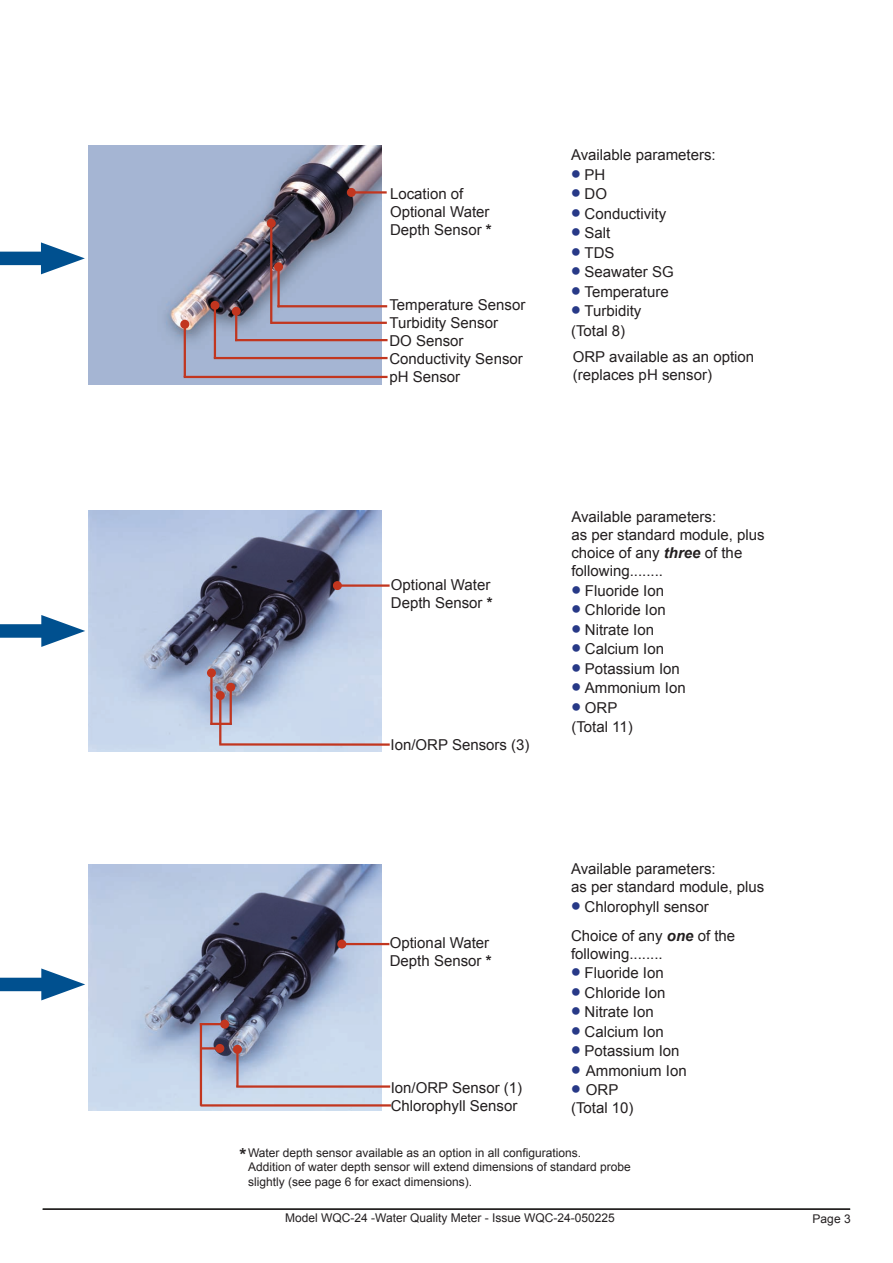
<style>
.page{position:relative;width:893px;height:1263px;background:#fff}
.page>*{position:absolute;margin:0;border:0;box-sizing:border-box;transform-origin:0 0}
.t1{font:700 18px "Arial";color:#231f20}
.t2{font:15px/18px "Arial";color:#231f20}
.t3{font:12px/14.4px "Arial";color:#231f20}
.s1{font-weight:700}
.s2{color:#273987}
.s3{font-weight:700;font-style:italic}
</style>
<div class="page">
<img style="left:88px;top:511px;width:293px;height:241px">
<hr style="left:220px;top:743px;width:169px;height:3px;background:#c2361f">
<hr style="left:211px;top:723px;width:20px;height:2px;background:#c2361f">
<hr style="left:219px;top:695px;width:2px;height:49px;background:#c2361f">
<div style="left:216px;top:691px;width:9px;height:9px;background:#c2361f;border-radius:50%"></div>
<hr style="left:230px;top:687px;width:2px;height:38px;background:#c2361f">
<div style="left:226px;top:683px;width:9px;height:9px;background:#c2361f;border-radius:50%"></div>
<hr style="left:210px;top:673px;width:3px;height:52px;background:#c2361f">
<div style="left:207px;top:668px;width:9px;height:9px;background:#c2361f;border-radius:50%"></div>
<hr style="left:337px;top:584px;width:51px;height:3px;background:#c2361f">
<div style="left:333px;top:581px;width:9px;height:9px;background:#c2361f;border-radius:50%"></div>
<img style="left:88px;top:864px;width:293px;height:247px">
<hr style="left:202px;top:1104px;width:188px;height:2px;background:#c2361f">
<hr style="left:200px;top:1023px;width:2px;height:83px;background:#c2361f">
<hr style="left:237px;top:1085px;width:152px;height:3px;background:#c2361f">
<hr style="left:236px;top:1049px;width:3px;height:38px;background:#c2361f">
<div style="left:233px;top:1045px;width:9px;height:9px;background:#c2361f;border-radius:50%"></div>
<hr style="left:201px;top:1023px;width:24px;height:2px;background:#c2361f">
<div style="left:220px;top:1020px;width:9px;height:9px;background:#c2361f;border-radius:50%"></div>
<svg style="left:202px;top:1047px;width:13px;height:2px"></svg>
<div style="left:215px;top:1044px;width:9px;height:9px;background:#c2361f;border-radius:50%"></div>
<hr style="left:342px;top:943px;width:46px;height:2px;background:#c2361f">
<div style="left:337px;top:939px;width:9px;height:9px;background:#c2361f;border-radius:50%"></div>
<img style="left:88px;top:146px;width:294px;height:238px">
<hr style="left:185px;top:376px;width:201px;height:2px;background:#c2361f">
<hr style="left:273px;top:322px;width:113px;height:2px;background:#c2361f">
<hr style="left:270px;top:223px;width:2px;height:101px;background:#c2361f">
<div style="left:267px;top:219px;width:9px;height:9px;background:#c2361f;border-radius:50%"></div>
<hr style="left:184px;top:324px;width:2px;height:53px;background:#c2361f">
<div style="left:180px;top:320px;width:9px;height:9px;background:#c2361f;border-radius:50%"></div>
<hr style="left:215px;top:357px;width:171px;height:2px;background:#c2361f">
<hr style="left:214px;top:305px;width:2px;height:53px;background:#c2361f">
<div style="left:210px;top:301px;width:9px;height:9px;background:#c2361f;border-radius:50%"></div>
<hr style="left:236px;top:339px;width:150px;height:2px;background:#c2361f">
<hr style="left:279px;top:305px;width:107px;height:2px;background:#c2361f">
<hr style="left:277px;top:267px;width:3px;height:40px;background:#c2361f">
<div style="left:274px;top:262px;width:9px;height:9px;background:#c2361f;border-radius:50%"></div>
<hr style="left:235px;top:311px;width:2px;height:30px;background:#c2361f">
<div style="left:232px;top:307px;width:9px;height:9px;background:#c2361f;border-radius:50%"></div>
<hr style="left:351px;top:191px;width:35px;height:3px;background:#c2361f">
<div style="left:347px;top:188px;width:9px;height:9px;background:#c2361f;border-radius:50%"></div>
<hr style="left:43px;top:1208px;width:807px;height:2px;background:#231f20">
<div style="left:0;top:252px;width:59px;height:13px;background:#00508f"></div>
<svg style="left:41px;top:242px;width:44px;height:32px"></svg>
<div style="left:0;top:624px;width:59px;height:14px;background:#00508f"></div>
<svg style="left:41px;top:615px;width:44px;height:32px"></svg>
<div style="left:0;top:978px;width:59px;height:13px;background:#00508f"></div>
<svg style="left:41px;top:968px;width:44px;height:32px"></svg>
<p class="t2" style="left:390px;top:185px;width:103px">Location of<br>Optional Water<br>Depth Sensor <span class="s1">*</span></p>
<p class="t2" style="left:389px;top:296px;width:137px">Temperature Sensor<br>Turbidity Sensor<br>DO Sensor<br>Conductivity Sensor pH Sensor</p>
<p class="t2" style="left:571px;top:146px;width:146px">Available parameters:</p>
<p class="t2" style="left:571px;top:165px;width:36px"><span class="s2">•</span> PH</p>
<p class="t2" style="left:571px;top:185px;width:37px"><span class="s2">•</span> DO</p>
<p class="t2" style="left:571px;top:204px;width:97px"><span class="s2">•</span> Conductivity</p>
<p class="t2" style="left:571px;top:224px;width:41px"><span class="s2">•</span> Salt</p>
<p class="t2" style="left:571px;top:243px;width:45px"><span class="s2">•</span> TDS</p>
<p class="t2" style="left:571px;top:263px;width:104px"><span class="s2">•</span> Seawater SG</p>
<p class="t2" style="left:571px;top:282px;width:99px"><span class="s2">•</span> Temperature</p>
<p class="t2" style="left:571px;top:301px;width:72px;line-height:19.5px"><span class="s2">•</span> Turbidity (Total 8)</p>
<p class="t2" style="left:573px;top:348px;width:183px">ORP available as an option (replaces pH sensor)</p>
<p class="t2" style="left:391px;top:575px;width:103px">Optional Water<br>Depth Sensor <span class="s1">*</span></p>
<p class="t2" style="left:391px;top:736px;width:140px">Ion/ORP Sensors (3)</p>
<p class="t2" style="left:571px;top:508px;width:195px">Available parameters:<br>as per standard module, plus choice of any <span class="s3">three</span> of the following........</p>
<p class="t2" style="left:571px;top:581px;width:94px"><span class="s2">•</span> Fluoride Ion</p>
<p class="t2" style="left:571px;top:601px;width:96px"><span class="s2">•</span> Chloride Ion</p>
<p class="t2" style="left:571px;top:620px;width:84px"><span class="s2">•</span> Nitrate Ion</p>
<p class="t2" style="left:571px;top:640px;width:94px"><span class="s2">•</span> Calcium Ion</p>
<p class="t2" style="left:571px;top:659px;width:110px"><span class="s2">•</span> Potassium Ion</p>
<p class="t2" style="left:571px;top:679px;width:116px"><span class="s2">•</span> Ammonium Ion</p>
<p class="t2" style="left:571px;top:698px;width:63px;line-height:19.5px"><span class="s2">•</span> ORP (Total 11)</p>
<p class="t2" style="left:571px;top:860px;width:195px">Available parameters:<br>as per standard module, plus</p>
<p class="t2" style="left:571px;top:892px;width:166px;line-height:28.8px"><span class="s2">•</span> Chlorophyll sensor<br>Choice of any <span class="s3">one</span> of the</p>
<p class="t2" style="left:571px;top:944px;width:93px">following........</p>
<p class="t2" style="left:571px;top:964px;width:94px"><span class="s2">•</span> Fluoride Ion</p>
<p class="t2" style="left:571px;top:983px;width:96px"><span class="s2">•</span> Chloride Ion</p>
<p class="t2" style="left:571px;top:1003px;width:84px"><span class="s2">•</span> Nitrate Ion</p>
<p class="t2" style="left:571px;top:1022px;width:94px"><span class="s2">•</span> Calcium Ion</p>
<p class="t2" style="left:571px;top:1042px;width:110px"><span class="s2">•</span> Potassium Ion</p>
<p class="t2" style="left:571px;top:1061px;width:117px"><span class="s2">•</span> Ammonium Ion</p>
<p class="t2" style="left:571px;top:1081px;width:64px"><span class="s2">•</span> ORP (Total 10)</p>
<p class="t3" style="left:248px;top:1145px;width:384px">Water depth sensor available as an option in all configurations.<br>Addition of water depth sensor will extend dimensions of standard probe slightly (see page 6 for exact dimensions).</p>
<p class="t3" style="left:285px;top:1211px;width:331px">Model WQC-24 -Water Quality Meter - Issue WQC-24-050225</p>
<p class="t3" style="left:813px;top:1211px;width:40px">Page 3</p>
<p class="t2" style="left:390px;top:934px;width:103px">Optional Water<br>Depth Sensor <span class="s1">*</span></p>
<p class="t2" style="left:391px;top:1079px;width:133px">Ion/ORP Sensor (1)<br>Chlorophyll Sensor</p>
<p class="t1" style="left:240px;top:1142px;width:9px">*</p>
</div>
